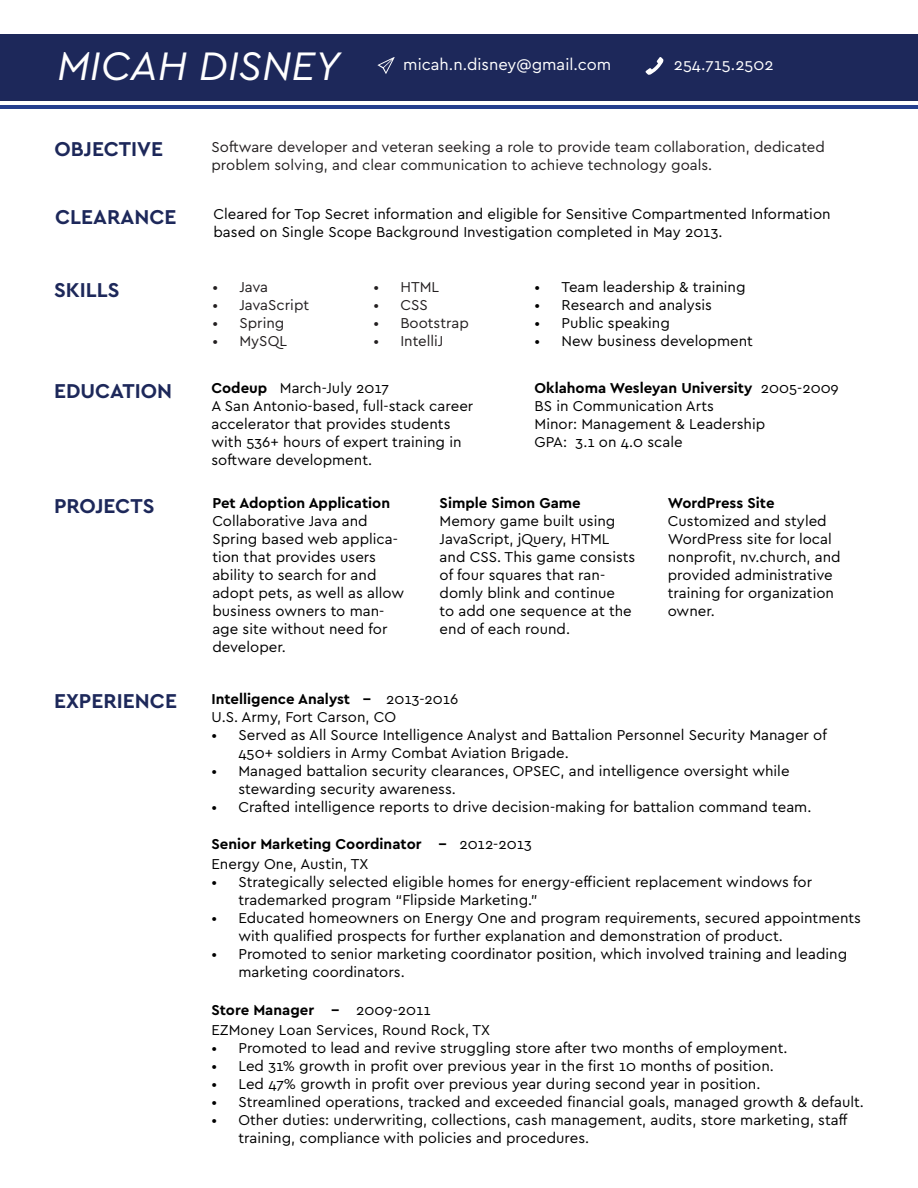
<style>
.page{position:relative;width:918px;height:1188px;background:#fff}
.page>*{position:absolute;margin:0;border:0;box-sizing:border-box;transform-origin:0 0}
.t1{font:italic 41.7px "Cera Basic";color:#fff}
.t2{font:700 21px "Cera Basic";color:#1d285a}
.t3{font:16.5px "Cera Basic";color:#fff}
.t4{font:15px/18px "Cera Basic";color:#000}
.t5{font:15px/18px "Cera Basic";color:#231f20}
.t6{font:700 15px "Cera Basic";color:#000}
.s1{font-weight:700}
.s2{font-weight:400}
</style>
<div class="page">
<div style="left:0;top:34px;width:918px;height:66px;background:#1d285a"></div>
<hr style="left:0;top:105px;width:918px;height:4px;background:#253f8e">
<svg style="left:645px;top:57px;width:19px;height:18px"></svg>
<svg style="left:377px;top:57px;width:18px;height:17px"></svg>
<p class="t1" style="left:57px;top:41px;width:285px">MICAH DISNEY</p>
<p class="t3" style="left:403px;top:55px;width:209px">micah.n.disney@gmail.com</p>
<p class="t3" style="left:674px;top:55px;width:101px">254.715.2502</p>
<p class="t2" style="left:55px;top:137px;width:110px">OBJECTIVE</p>
<p class="t5" style="left:212px;top:137px;width:615px">Software developer and veteran seeking a role to provide team collaboration, dedicated problem solving, and clear communication to achieve technology goals.</p>
<p class="t2" style="left:55px;top:205px;width:123px">CLEARANCE</p>
<p class="t4" style="left:214px;top:205px;width:619px">Cleared for Top Secret information and eligible for Sensitive Compartmented Information based on Single Scope Background Investigation completed in May 2013.</p>
<p class="t2" style="left:54px;top:277px;width:67px">SKILLS</p>
<p class="t2" style="left:54px;top:378px;width:120px">EDUCATION</p>
<p class="t5" style="left:212px;top:278px;width:57px">• Java</p>
<p class="t5" style="left:212px;top:296px;width:98px">• JavaScript</p>
<p class="t5" style="left:212px;top:314px;width:74px">• Spring</p>
<p class="t5" style="left:212px;top:332px;width:76px">• MySQL</p>
<p class="t5" style="left:373px;top:278px;width:67px">• HTML</p>
<p class="t5" style="left:373px;top:296px;width:56px">• CSS</p>
<p class="t5" style="left:373px;top:314px;width:97px">• Bootstrap</p>
<p class="t5" style="left:373px;top:332px;width:72px">• IntelliJ</p>
<p class="t4" style="left:212px;top:379px;width:179px"><span class="s1">Codeup</span> March-July 2017</p>
<p class="t4" style="left:212px;top:397px;width:263px">A San Antonio-based, full-stack career accelerator that provides students with 536+ hours of expert training in software development.</p>
<p class="t4" style="left:535px;top:278px;width:213px">• Team leadership &amp; training</p>
<p class="t4" style="left:535px;top:296px;width:179px">• Research and analysis</p>
<p class="t4" style="left:535px;top:314px;width:137px">• Public speaking</p>
<p class="t4" style="left:535px;top:332px;width:220px">• New business development</p>
<p class="t6" style="left:535px;top:379px;width:306px">Oklahoma Wesleyan University <span class="s2">2005-2009</span></p>
<p class="t4" style="left:535px;top:397px;width:181px">BS in Communication Arts</p>
<p class="t4" style="left:535px;top:415px;width:232px">Minor: Management &amp; Leadership</p>
<p class="t4" style="left:535px;top:433px;width:150px">GPA: 3.1 on 4.0 scale</p>
<p class="t2" style="left:54px;top:494px;width:102px">PROJECTS</p>
<p class="t4" style="left:440px;top:494px;width:197px"><span class="s1">Simple Simon Game<br></span>Memory game built using<br>JavaScript, jQuery, HTML and CSS. This game consists of four squares that ran&shy;domly blink and continue<br>to add one sequence at the end of each round.</p>
<p class="t4" style="left:212px;top:494px;width:193px"><span class="s1">Pet Adoption Application<br></span>Collaborative Java and<br>Spring based web applica&shy;tion that provides users ability to search for and adopt pets, as well as allow business owners to man&shy;age site without need for developer.</p>
<p class="t4" style="left:668px;top:494px;width:174px"><span class="s1">WordPress Site<br></span>Customized and styled<br>WordPress site for local nonprofit, nv.church, and provided administrative training for organization owner.</p>
<p class="t2" style="left:54px;top:689px;width:125px">EXPERIENCE</p>
<p class="t6" style="left:212px;top:690px;width:248px">Intelligence Analyst − <span class="s2">2013-2016</span></p>
<p class="t4" style="left:212px;top:708px;width:186px">U.S. Army, Fort Carson, CO</p>
<p class="t4" style="left:238px;top:726px;width:590px;text-indent:-27px">• Served as All Source Intelligence Analyst and Battalion Personnel Security Manager of<br>450+ soldiers in Army Combat Aviation Brigade.</p>
<p class="t4" style="left:238px;top:762px;width:553px;text-indent:-27px">• Managed battalion security clearances, OPSEC, and intelligence oversight while stewarding security awareness.</p>
<p class="t4" style="left:212px;top:798px;width:601px">• Crafted intelligence reports to drive decision-making for battalion command team.</p>
<p class="t6" style="left:212px;top:836px;width:322px">Senior Marketing Coordinator − <span class="s2">2012-2013</span></p>
<p class="t4" style="left:212px;top:855px;width:158px">Energy One, Austin, TX</p>
<p class="t4" style="left:238px;top:873px;width:575px;text-indent:-27px">• Strategically selected eligible homes for energy-efficient replacement windows for trademarked program “Flipside Marketing.”</p>
<p class="t4" style="left:238px;top:909px;width:624px;text-indent:-27px">• Educated homeowners on Energy One and program requirements, secured appointments with qualified prospects for further explanation and demonstration of product.</p>
<p class="t4" style="left:238px;top:945px;width:610px;text-indent:-27px">• Promoted to senior marketing coordinator position, which involved training and leading marketing coordinators.</p>
<p class="t6" style="left:212px;top:1001px;width:221px">Store Manager − <span class="s2">2009-2011</span></p>
<p class="t4" style="left:212px;top:1021px;width:280px">EZMoney Loan Services, Round Rock, TX</p>
<p class="t4" style="left:212px;top:1039px;width:578px">• Promoted to lead and revive struggling store after two months of employment.</p>
<p class="t4" style="left:212px;top:1057px;width:564px">• Led 31% growth in profit over previous year in the first 10 months of position.</p>
<p class="t4" style="left:212px;top:1075px;width:551px">• Led 47% growth in profit over previous year during second year in position.</p>
<p class="t4" style="left:212px;top:1093px;width:654px">• Streamlined operations, tracked and exceeded financial goals, managed growth &amp; default.</p>
<p class="t4" style="left:238px;top:1111px;width:610px;text-indent:-27px">• Other duties: underwriting, collections, cash management, audits, store marketing, staff training, compliance with policies and procedures.</p>
</div>
